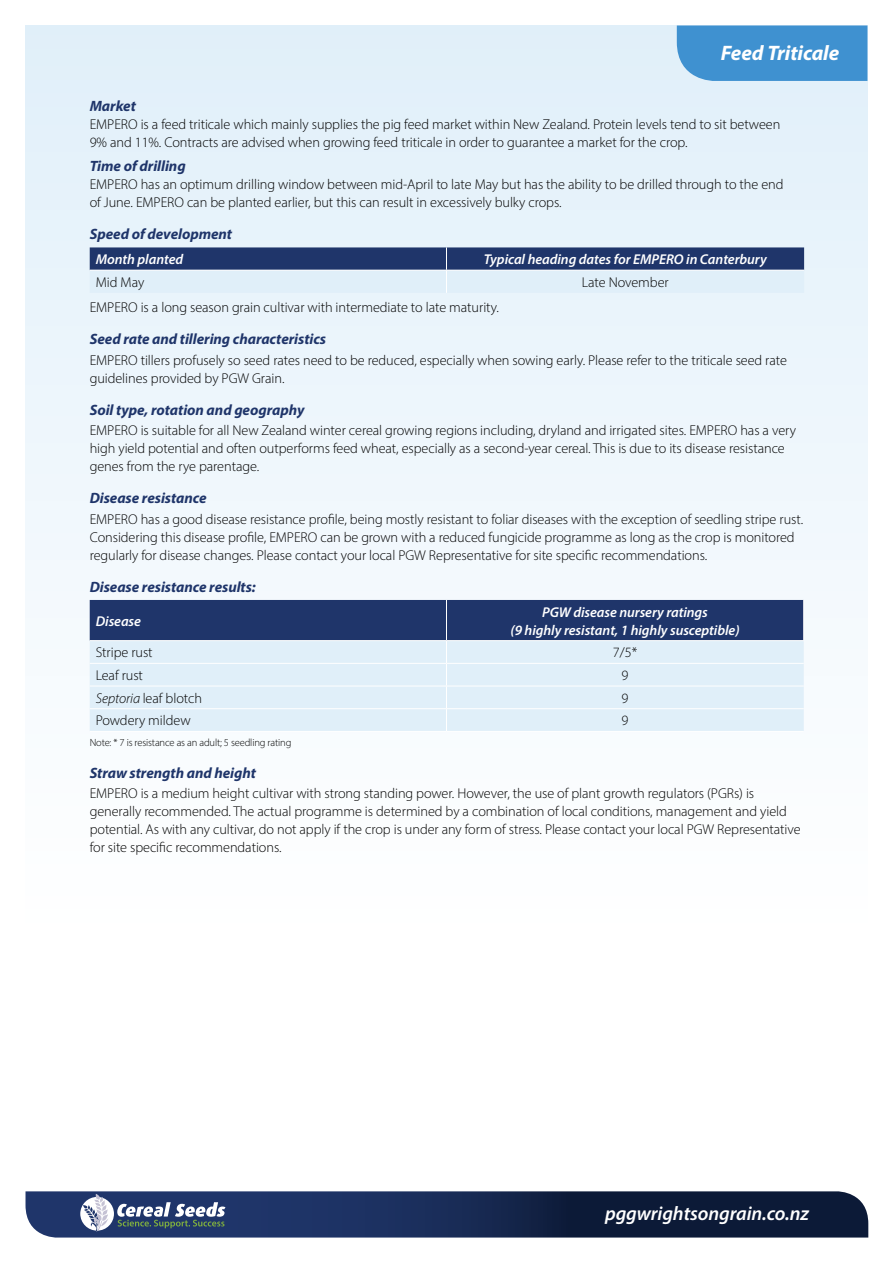
<style>
.page{position:relative;width:893px;height:1263px;background:#fff}
.page>*{position:absolute;margin:0;border:0;box-sizing:border-box;transform-origin:0 0}
.t1{font:italic 700 21px "Myriad Pro";letter-spacing:-.005em;color:#fff}
.t2{font:italic 600 19.65px "Myriad Pro";letter-spacing:-.005em;color:#fff}
.t3{font:italic 700 15px "Myriad Pro";letter-spacing:-.005em;color:#1f356a}
.t4{font:300 14.25px/18px "Myriad Pro";letter-spacing:-.005em;color:#000}
.t5{font:italic 600 14.25px/18px "Myriad Pro";letter-spacing:-.005em;color:#fff;text-align:center}
.t6{font:300 10.5px "Myriad Pro";letter-spacing:-.015em;color:#000}
.s1{font-style:italic}
</style>
<div class="page">
<div style="left:26px;top:26px;width:841px;height:1143px;background:linear-gradient(to bottom,#e2f0fa,#fff)"></div>
<svg style="left:90px;top:247px;width:714px;height:46px;background:#8395b4"></svg>
<svg style="left:90px;top:600px;width:714px;height:131px;background:#a6b6cd"></svg>
<hr style="left:90px;top:731px;width:356px;height:1px;background:#fff">
<hr style="left:446px;top:731px;width:358px;height:1px;background:#fff">
<svg style="left:26px;top:1191px;width:842px;height:46px;background:#233459"></svg>
<div style="left:677px;top:26px;width:190px;height:55px;background:#3f91d0"></div>
<h1 class="t1" style="left:721px;top:39px;width:120px">Feed Triticale</h1>
<p class="t3" style="left:90px;top:96px;width:48px">Market</p>
<p class="t4" style="left:90px;top:115px;width:692px">EMPERO is a feed triticale which mainly supplies the pig feed market within New Zealand. Protein levels tend to sit between<br>9% and 11%. Contracts are advised when growing feed triticale in order to guarantee a market for the crop.</p>
<p class="t3" style="left:90px;top:156px;width:97px">Time of drilling</p>
<p class="t4" style="left:90px;top:175px;width:695px">EMPERO has an optimum drilling window between mid-April to late May but has the ability to be drilled through to the end of June. EMPERO can be planted earlier, but this can result in excessively bulky crops.</p>
<p class="t3" style="left:90px;top:224px;width:144px">Speed of development</p>
<p class="t5" style="left:96px;top:250px;width:89px">Month planted</p>
<p class="t5" style="left:484px;top:250px;width:285px">Typical heading dates for EMPERO in Canterbury</p>
<p class="t4" style="left:96px;top:273px;width:50px">Mid May</p>
<p class="t4" style="left:582px;top:273px;width:88px">Late November</p>
<p class="t4" style="left:90px;top:298px;width:411px">EMPERO is a long season grain cultivar with intermediate to late maturity.</p>
<p class="t3" style="left:90px;top:330px;width:238px">Seed rate and tillering characteristics</p>
<p class="t4" style="left:90px;top:351px;width:699px">EMPERO tillers profusely so seed rates need to be reduced, especially when sowing early. Please refer to the triticale seed rate guidelines provided by PGW Grain.</p>
<p class="t3" style="left:90px;top:400px;width:216px">Soil type, rotation and geography</p>
<p class="t4" style="left:90px;top:421px;width:708px">EMPERO is suitable for all New Zealand winter cereal growing regions including, dryland and irrigated sites. EMPERO has a very high yield potential and often outperforms feed wheat, especially as a second-year cereal. This is due to its disease resistance genes from the rye parentage.</p>
<p class="t3" style="left:90px;top:489px;width:118px">Disease resistance</p>
<p class="t4" style="left:90px;top:510px;width:715px">EMPERO has a good disease resistance profile, being mostly resistant to foliar diseases with the exception of seedling stripe rust.<br>Considering this disease profile, EMPERO can be grown with a reduced fungicide programme as long as the crop is monitored regularly for disease changes. Please contact your local PGW Representative for site specific recommendations.</p>
<p class="t3" style="left:90px;top:577px;width:168px">Disease resistance results:</p>
<p class="t5" style="left:96px;top:611px;width:47px">Disease</p>
<p class="t5" style="left:511px;top:602px;width:231px">PGW disease nursery ratings<br>(9 highly resistant, 1 highly susceptible)</p>
<p class="t4" style="left:96px;top:643px;width:58px">Stripe rust</p>
<p class="t4" style="left:613px;top:643px;width:26px">7/5*</p>
<p class="t4" style="left:96px;top:666px;width:49px">Leaf rust</p>
<p class="t4" style="left:622px;top:666px;width:8px">9</p>
<p class="t4" style="left:96px;top:689px;width:108px"><span class="s1">Septoria</span> leaf blotch</p>
<p class="t4" style="left:622px;top:689px;width:8px">9</p>
<p class="t4" style="left:96px;top:711px;width:96px">Powdery mildew</p>
<p class="t4" style="left:622px;top:711px;width:8px">9</p>
<p class="t6" style="left:90px;top:736px;width:203px">Note: * 7 is resistance as an adult; 5 seedling rating</p>
<p class="t3" style="left:90px;top:763px;width:168px">Straw strength and height</p>
<p class="t4" style="left:90px;top:784px;width:712px">EMPERO is a medium height cultivar with strong standing power. However, the use of plant growth regulators (PGRs) is generally recommended. The actual programme is determined by a combination of local conditions, management and yield potential. As with any cultivar, do not apply if the crop is under any form of stress. Please contact your local PGW Representative for site specific recommendations.</p>
<h2 class="t2" style="left:605px;top:1201px;width:205px">pggwrightsongrain.co.nz</h2>
</div>
